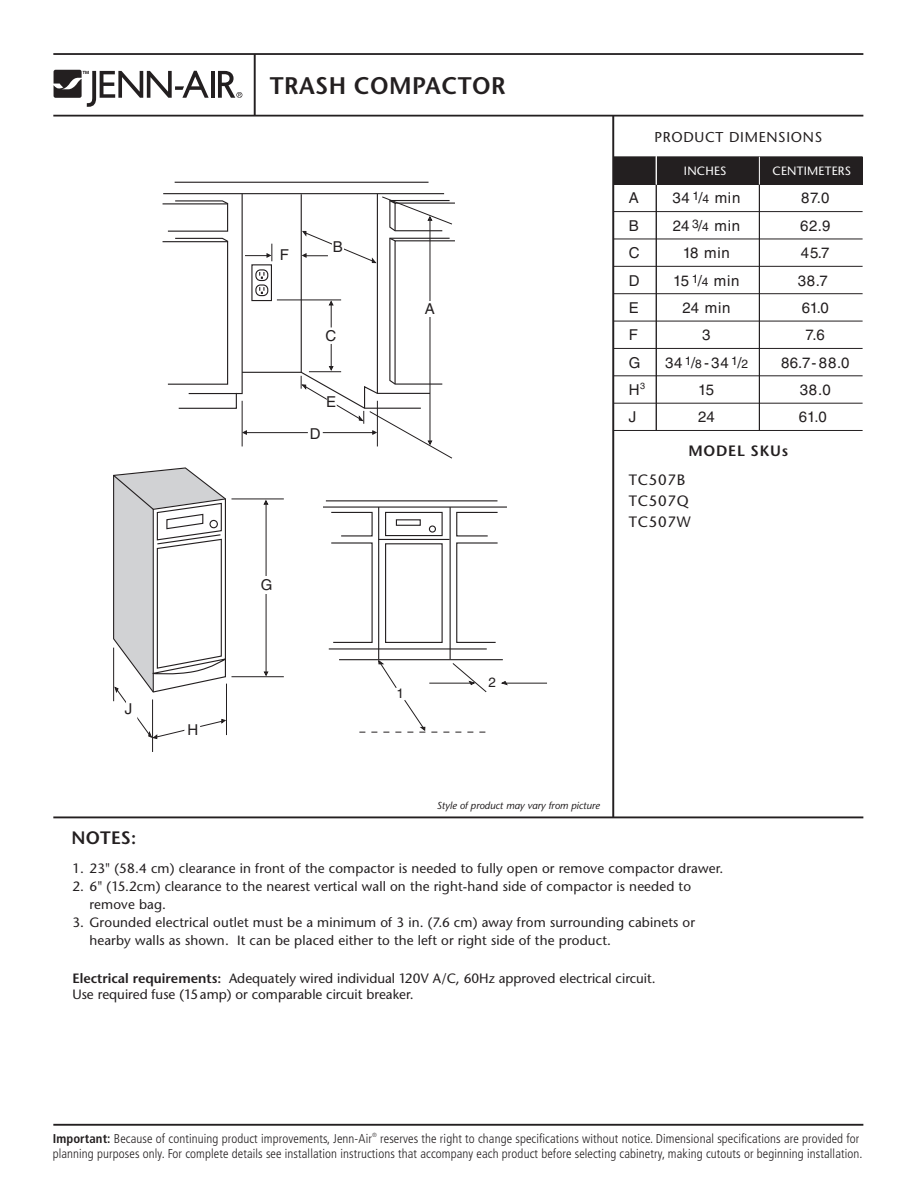
<style>
.page{position:relative;width:918px;height:1188px;background:#fff}
.page>*{position:absolute;margin:0;border:0;box-sizing:border-box;transform-origin:0 0}
.t1{font:600 24px "Stone Sans";letter-spacing:.02em;color:#231f20}
.t2{font:600 18px "Stone Sans";letter-spacing:.01em;color:#231f20}
.t3{font:15px "Helvetica";letter-spacing:.05em;color:#231f20}
.t4{font:15px/21px "Stone Sans";letter-spacing:.05em;color:#231f20}
.t5{font:600 15px "Stone Sans";letter-spacing:.05em;color:#231f20}
.t6{font:14.25px "Stone Sans";letter-spacing:.05em;color:#231f20}
.t7{font:13.5px/18px "Stone Sans";letter-spacing:.01em;color:#231f20}
.t8{font:13.5px "Helvetica";color:#231f20}
.t9{font:300 condensed 12.75px/15px "Frutiger";letter-spacing:.01em;color:#231f20;text-align:right}
.t10{font:12px "Stone Sans";letter-spacing:.02em;color:#fff}
.t11{font:italic 10.2px "Stone Sans";color:#231f20}
.t12{font:300 condensed 6px "Frutiger";color:#231f20}
.s1{font-size:12px}
.s2{font-weight:600}
.s3{font-weight:700}
</style>
<div class="page">
<hr style="left:163px;top:241px;width:64px;height:1px;background:#231f20">
<hr style="left:175px;top:182px;width:254px;height:1px;background:#231f20">
<hr style="left:163px;top:193px;width:281px;height:1px;background:#231f20">
<hr style="left:326px;top:500px;width:171px;height:1px;background:#231f20">
<hr style="left:323px;top:506px;width:184px;height:2px;background:#231f20">
<svg style="left:331px;top:511px;width:42px;height:132px"></svg>
<svg style="left:456px;top:511px;width:42px;height:132px"></svg>
<hr style="left:329px;top:648px;width:158px;height:2px;background:#231f20">
<hr style="left:339px;top:659px;width:164px;height:1px;background:#231f20">
<hr style="left:378px;top:507px;width:1px;height:152px;background:#231f20">
<hr style="left:450px;top:507px;width:1px;height:152px;background:#231f20">
<div style="left:385px;top:512px;width:58px;height:24px;border:1px solid #231f20"></div>
<div style="left:396px;top:519px;width:25px;height:7px;border:1px solid #231f20"></div>
<div style="left:429px;top:525px;width:7px;height:8px;border:1px solid #231f20;border-radius:50%"></div>
<div style="left:385px;top:543px;width:58px;height:100px;border:1px solid #231f20"></div>
<hr style="left:379px;top:539px;width:71px;height:1px;background:#231f20">
<hr style="left:231px;top:499px;width:53px;height:1px;background:#231f20">
<hr style="left:266px;top:504px;width:1px;height:168px;background:#231f20">
<div style="left:261px;top:577px;width:12px;height:17px;background:#fff"></div>
<hr style="left:231px;top:676px;width:53px;height:1px;background:#231f20">
<hr style="left:152px;top:699px;width:1px;height:53px;background:#231f20">
<hr style="left:429px;top:683px;width:43px;height:1px;background:#231f20">
<hr style="left:505px;top:683px;width:42px;height:1px;background:#231f20">
<hr style="left:163px;top:203px;width:64px;height:1px;background:#231f20">
<svg style="left:452px;top:663px;width:35px;height:30px"></svg>
<svg style="left:501px;top:681px;width:7px;height:5px"></svg>
<svg style="left:263px;top:499px;width:6px;height:6px"></svg>
<svg style="left:378px;top:660px;width:19px;height:28px"></svg>
<svg style="left:167px;top:193px;width:288px;height:266px"></svg>
<svg style="left:263px;top:671px;width:6px;height:6px"></svg>
<svg style="left:359px;top:700px;width:127px;height:33px"></svg>
<svg style="left:113px;top:467px;width:114px;height:272px"></svg>
<hr style="left:211px;top:71px;width:4px;height:27px;background:#231f20">
<svg style="left:218px;top:71px;width:24px;height:27px"></svg>
<svg style="left:54px;top:70px;width:155px;height:37px"></svg>
<hr style="left:656px;top:157px;width:1px;height:273px;background:#231f20">
<hr style="left:759px;top:157px;width:1px;height:273px;background:#231f20">
<div style="left:614px;top:157px;width:249px;height:27px;background:#231f20"></div>
<hr style="left:614px;top:156px;width:249px;height:1px;background:#231f20">
<hr style="left:614px;top:184px;width:249px;height:1px;background:#231f20">
<hr style="left:614px;top:211px;width:249px;height:1px;background:#231f20">
<hr style="left:614px;top:239px;width:249px;height:1px;background:#231f20">
<hr style="left:614px;top:266px;width:249px;height:1px;background:#231f20">
<hr style="left:614px;top:293px;width:249px;height:1px;background:#231f20">
<hr style="left:614px;top:321px;width:249px;height:1px;background:#231f20">
<hr style="left:614px;top:348px;width:249px;height:1px;background:#231f20">
<hr style="left:614px;top:375px;width:249px;height:1px;background:#231f20">
<hr style="left:614px;top:403px;width:249px;height:1px;background:#231f20">
<hr style="left:614px;top:430px;width:249px;height:1px;background:#231f20">
<svg style="left:759px;top:156px;width:1px;height:29px"></svg>
<svg style="left:656px;top:156px;width:1px;height:29px"></svg>
<hr style="left:53px;top:115px;width:810px;height:2px;background:#231f20">
<hr style="left:53px;top:816px;width:810px;height:2px;background:#231f20">
<hr style="left:254px;top:54px;width:2px;height:61px;background:#231f20">
<hr style="left:612px;top:115px;width:2px;height:702px;background:#231f20">
<hr style="left:53px;top:53px;width:810px;height:2px;background:#231f20">
<hr style="left:53px;top:1124px;width:810px;height:2px;background:#231f20">
<p class="t3" style="left:125px;top:700px;width:9px">J</p>
<h2 class="t2" style="left:72px;top:827px;width:66px">NOTES:</h2>
<p class="t3" style="left:188px;top:721px;width:12px">H</p>
<h1 class="t1" style="left:270px;top:72px;width:237px">TRASH COMPACTOR</h1>
<p class="t3" style="left:280px;top:246px;width:11px">F</p>
<p class="t3" style="left:333px;top:238px;width:12px">B</p>
<p class="t3" style="left:325px;top:327px;width:12px">C</p>
<p class="t3" style="left:326px;top:393px;width:12px">E</p>
<p class="t3" style="left:310px;top:425px;width:12px">D</p>
<p class="t3" style="left:425px;top:300px;width:12px">A</p>
<p class="t3" style="left:261px;top:577px;width:13px">G</p>
<p class="t8" style="left:396px;top:685px;width:9px">1</p>
<p class="t8" style="left:489px;top:675px;width:9px">2</p>
<p class="t6" style="left:654px;top:128px;width:169px">PRODUCT DIMENSIONS</p>
<p class="t10" style="left:684px;top:164px;width:44px">INCHES</p>
<p class="t10" style="left:773px;top:164px;width:80px">CENTIMETERS</p>
<p class="t3" style="left:629px;top:190px;width:12px">A</p>
<p class="t3" style="left:672px;top:190px;width:69px">34 <sup>1</sup>/<span class="s1">4</span> min</p>
<p class="t3" style="left:801px;top:190px;width:30px">87.0</p>
<p class="t3" style="left:629px;top:217px;width:12px">B</p>
<p class="t3" style="left:673px;top:217px;width:69px">24 <sup>3</sup>/<span class="s1">4</span> min</p>
<p class="t3" style="left:800px;top:217px;width:32px">62.9</p>
<p class="t3" style="left:629px;top:244px;width:12px">C</p>
<p class="t3" style="left:683px;top:244px;width:48px">18 min</p>
<p class="t3" style="left:801px;top:244px;width:30px">45.7</p>
<p class="t3" style="left:629px;top:272px;width:12px">D</p>
<p class="t3" style="left:673px;top:272px;width:68px">15 <sup>1</sup>/<span class="s1">4</span> min</p>
<p class="t3" style="left:798px;top:272px;width:32px">38.7</p>
<p class="t3" style="left:629px;top:299px;width:12px">E</p>
<p class="t3" style="left:682px;top:299px;width:50px">24 min</p>
<p class="t3" style="left:802px;top:299px;width:29px">61.0</p>
<p class="t3" style="left:629px;top:326px;width:11px">F</p>
<p class="t3" style="left:702px;top:326px;width:10px">3</p>
<p class="t3" style="left:806px;top:326px;width:21px">7.6</p>
<p class="t3" style="left:629px;top:354px;width:13px">G</p>
<p class="t3" style="left:665px;top:354px;width:85px">34 <sup>1</sup>/<span class="s1">8</span> -34 <sup>1</sup>/<span class="s1">2</span></p>
<p class="t3" style="left:781px;top:354px;width:70px">86.7- 88.0</p>
<p class="t3" style="left:629px;top:381px;width:18px">H<sup>3</sup></p>
<p class="t3" style="left:698px;top:381px;width:17px">15</p>
<p class="t3" style="left:800px;top:381px;width:32px">38.0</p>
<p class="t3" style="left:629px;top:409px;width:9px">J</p>
<p class="t3" style="left:698px;top:409px;width:18px">24</p>
<p class="t3" style="left:799px;top:409px;width:30px">61.0</p>
<p class="t5" style="left:688px;top:442px;width:101px">MODEL SKUs</p>
<p class="t4" style="left:629px;top:470px;width:64px">TC507B<br>TC507Q<br>TC507W</p>
<p class="t11" style="left:437px;top:799px;width:165px">Style of product may vary from picture</p>
<p class="t7" style="left:72px;top:860px;width:653px">1. 23" (58.4 cm) clearance in front of the compactor is needed to fully open or remove compactor drawer.</p>
<p class="t7" style="left:89px;top:878px;width:603px;text-indent:-17px">2. 6" (15.2cm) clearance to the nearest vertical wall on the right-hand side of compactor is needed to remove bag.</p>
<p class="t7" style="left:89px;top:914px;width:607px;text-indent:-17px">3. Grounded electrical outlet must be a minimum of 3 in. (7.6 cm) away from surrounding cabinets or hearby walls as shown. It can be placed either to the left or right side of the product.</p>
<p class="t7" style="left:72px;top:970px;width:585px;line-height:16.5px"><span class="s2">Electrical requirements:</span> Adequately wired individual 120V A/C, 60Hz approved electrical circuit.<br>Use required fuse (15amp) or comparable circuit breaker.</p>
<p class="t9" style="left:53px;top:1131px;width:321px"><span class="s3">Important:</span> Because of continuing product improvements, Jenn-Air</p>
<p class="t12" style="left:372px;top:1132px;width:6px">®</p>
<p class="t9" style="left:53px;top:1131px;width:811px">reserves the right to change specifications without notice. Dimensional specifications are provided for<br>planning purposes only. For complete details see installation instructions that accompany each product before selecting cabinetry, making cutouts or beginning installation.</p>
</div>
